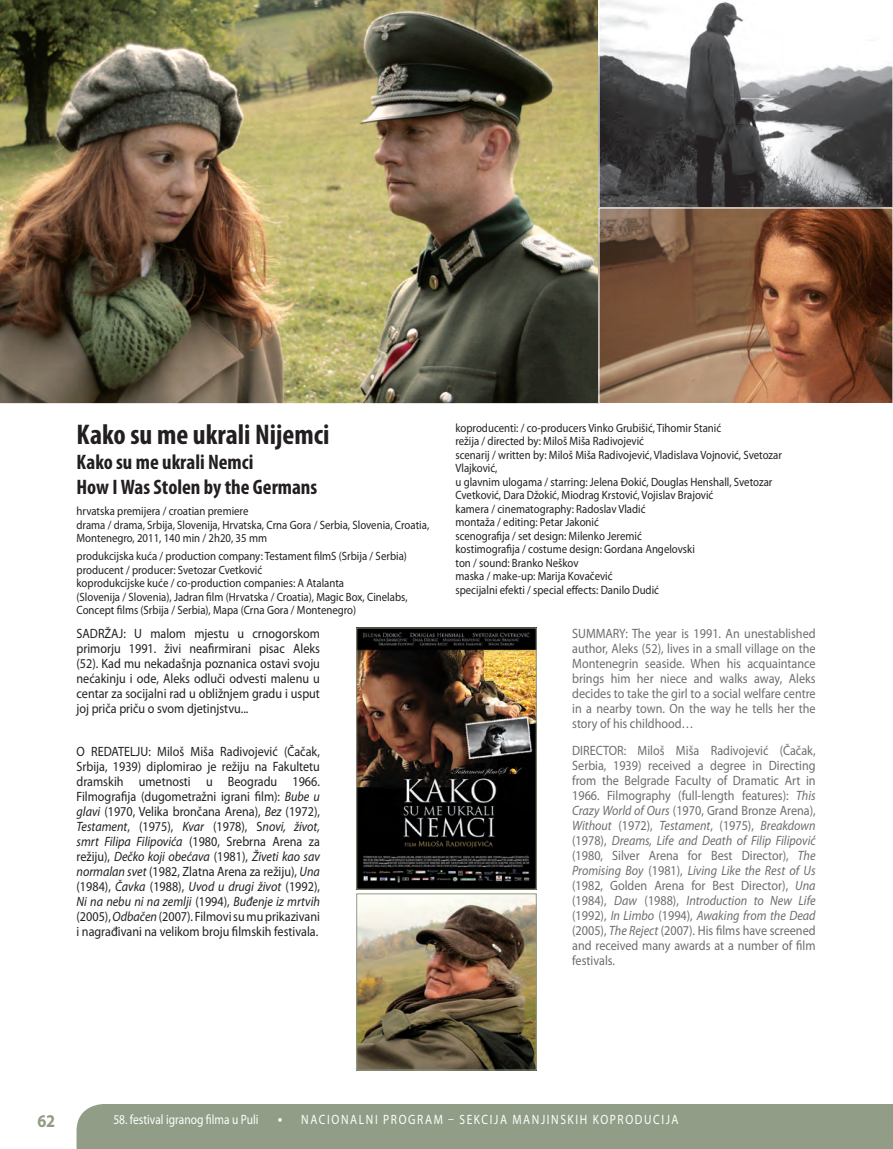
<style>
.page{position:relative;width:893px;height:1149px;background:#fff}
.page>*{position:absolute;margin:0;border:0;box-sizing:border-box;transform-origin:0 0}
.t1{font:700 condensed 28.5px "Myriad Pro";color:#231f20}
.t2{font:700 condensed 21px/25.2px "Myriad Pro";color:#231f20}
.t3{font:700 18px "Myriad Pro";color:#919d86;scale:.9 1}
.t4{font:13.5px/15px "Myriad Pro";color:#6c6d70;text-align:justify;scale:.9 1}
.t5{font:13.5px/15px "Myriad Pro";color:#231f20;text-align:justify;scale:.9 1}
.t6{font:13.5px "Myriad Pro";letter-spacing:.14em;color:#fff;scale:.85 1}
.t7{font:13.5px "Myriad Pro";color:#fff;scale:.85 1}
.t8{font:12px/13.5px "Myriad Pro";color:#231f20;scale:.9 1}
.s1{font-style:italic}
.s2{font-family:"Spring";font-weight:800}
</style>
<div class="page">
<img style="left:0;top:0;width:598px;height:404px">
<svg style="left:600px;top:209px;width:291px;height:193px"></svg>
<svg style="left:598px;top:0;width:295px;height:207px"></svg>
<div style="left:598px;top:207px;width:295px;height:197px;border:1px solid #fff"></div>
<img style="left:356px;top:627px;width:181px;height:262px">
<img style="left:356px;top:893px;width:181px;height:177px">
<div style="left:77px;top:1104px;width:816px;height:44px;background:#919d86"></div>
<h1 class="t1" style="left:77px;top:416px;width:254px">Kako su me ukrali Nijemci</h1>
<h2 class="t2" style="left:77px;top:449px;width:242px">Kako su me ukrali Nemci<br>How I Was Stolen by the Germans</h2>
<p class="t8" style="left:77px;top:504px;width:393px">hrvatska premijera / croatian premiere<br>drama / drama, Srbija, Slovenija, Hrvatska, Crna Gora / Serbia, Slovenia, Croatia,<br>Montenegro, 2011, 140 min / 2h20, 35 mm</p>
<p class="t8" style="left:77px;top:549px;width:369px">produkcijska kuća / production company: Testament filmS (Srbija / Serbia) producent / producer: Svetozar Cvetković<br>koprodukcijske kuće / co-production companies: A Atalanta<br>(Slovenija / Slovenia), Jadran film (Hrvatska / Croatia), Magic Box, Cinelabs, Concept films (Srbija / Serbia), Mapa (Crna Gora / Montenegro)</p>
<p class="t5" style="left:77px;top:625px;width:272px">SADRŽAJ: U malom mjestu u crnogorskom primorju 1991. živi neafirmirani pisac Aleks (52). Kad mu nekadašnja poznanica ostavi svoju nećakinju i ode, Aleks odluči odvesti malenu u centar za socijalni rad u obližnjem gradu i usput joj priča priču o svom djetinjstvu...</p>
<p class="t5" style="left:77px;top:743px;width:272px">O REDATELJU: Miloš Miša Radivojević (Čačak, Srbija, 1939) diplomirao je režiju na Fakultetu dramskih umetnosti u Beogradu 1966.<br>Filmografija (dugometražni igrani film): <span class="s1">Bube u glavi</span> (1970, Velika brončana Arena), <span class="s1">Bez</span> (1972), <span class="s1">Testament</span>, (1975), <span class="s1">Kvar</span> (1978), S<span class="s1">novi, život, smrt Filipa Filipovića</span> (1980, Srebrna Arena za režiju), <span class="s1">Dečko koji obećava</span> (1981), <span class="s1">Živeti kao sav normalan svet</span> (1982, Zlatna Arena za režiju), <span class="s1">Una </span>(1984), <span class="s1">Čavka</span> (1988), <span class="s1">Uvod u drugi život</span> (1992), <span class="s1">Ni na nebu ni na zemlji</span> (1994), <span class="s1">Buđenje iz mrtvih </span>(2005), <span class="s1">Odbačen</span> (2007). Filmovi su mu prikazivani i nagrađivani na velikom broju filmskih festivala.</p>
<p class="t8" style="left:455px;top:420px;width:364px">koproducenti: / co-producers Vinko Grubišić, Tihomir Stanić<br>režija / directed by: Miloš Miša Radivojević<br>scenarij / written by: Miloš Miša Radivojević, Vladislava Vojnović, Svetozar Vlajković,<br>u glavnim ulogama / starring: Jelena Đokić, Douglas Henshall, Svetozar Cvetković, Dara Džokić, Miodrag Krstović, Vojislav Brajović<br>kamera / cinematography: Radoslav Vladić<br>montaža / editing: Petar Jakonić<br>scenografija / set design: Milenko Jeremić<br>kostimografija / costume design: Gordana Angelovski<br>ton / sound: Branko Neškov<br>maska / make-up: Marija Kovačević<br>specijalni efekti / special effects: Danilo Dudić</p>
<p class="t4" style="left:572px;top:625px;width:272px">SUMMARY: The year is 1991. An unestablished author, Aleks (52), lives in a small village on the Montenegrin seaside. When his acquaintance brings him her niece and walks away, Aleks decides to take the girl to a social welfare centre in a nearby town. On the way he tells her the story of his childhood…</p>
<p class="t4" style="left:572px;top:742px;width:272px">DIRECTOR: Miloš Miša Radivojević (Čačak, Serbia, 1939) received a degree in Directing from the Belgrade Faculty of Dramatic Art in 1966. Filmography (full-length features): <span class="s1">This Crazy World of Ours</span> (1970, Grand Bronze Arena), <span class="s1">Without</span> (1972), <span class="s1">Testament</span>, (1975), <span class="s1">Breakdown </span>(1978), <span class="s1">Dreams, Life and Death of Filip Filipović </span>(1980, Silver Arena for Best Director), <span class="s1">The Promising Boy</span> (1981), <span class="s1">Living Like the Rest of Us </span>(1982, Golden Arena for Best Director), <span class="s1">Una </span>(1984), <span class="s1">Daw</span> (1988), <span class="s1">Introduction to New Life </span>(1992), <span class="s1">In Limbo</span> (1994), <span class="s1">Awaking from the Dead </span>(2005), <span class="s1">The Reject</span> (2007). His films have screened and received many awards at a number of film festivals.</p>
<h3 class="t3" style="left:37px;top:1108px;width:21px">62</h3>
<p class="t7" style="left:113px;top:1111px;width:172px">58. festival igranog filma u Puli</p>
<p class="t6" style="left:278px;top:1111px;width:473px"><span class="s2">•</span> NACIONALNI PROGRAM – SEKCIJA MANJINSKIH KOPRODUCIJA</p>
</div>
